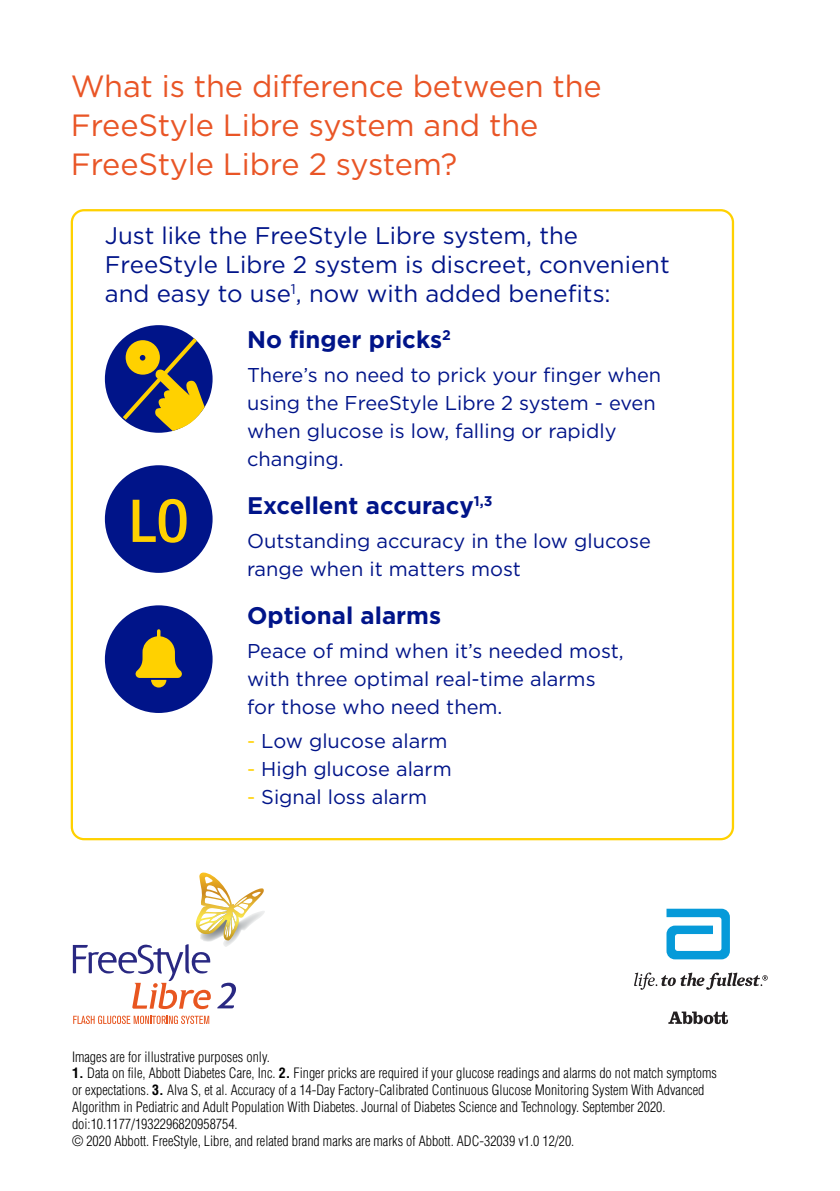
<style>
.page{position:relative;width:840px;height:1191px;background:#fff}
.page>*{position:absolute;margin:0;border:0;box-sizing:border-box;transform-origin:0 0}
.t1{font:30.6px/39.4px "Gotham";letter-spacing:-.005em;color:#e95526}
.t2{font:24px/28.8px "Gotham";color:#001489}
.t3{font:700 24px "Gotham";color:#001489}
.t4{font:20px/28px "Gotham";color:#001489}
.t5{font:300 condensed 14px/16.8px "Helvetica LT Std";color:#000}
.s1{color:#ffd100}
.s2{font-weight:700}
</style>
<div class="page">
<div style="left:105px;top:325px;width:107px;height:108px;background:#001489;border-radius:50%"></div>
<svg style="left:119px;top:334px;width:85px;height:97px"></svg>
<div style="left:105px;top:465px;width:107px;height:108px;background:#001489;border-radius:50%"></div>
<svg style="left:133px;top:499px;width:53px;height:44px"></svg>
<div style="left:105px;top:605px;width:107px;height:108px;background:#001489;border-radius:50%"></div>
<svg style="left:135px;top:629px;width:47px;height:58px"></svg>
<svg style="left:666px;top:908px;width:63px;height:51px"></svg>
<svg style="left:668px;top:1011px;width:59px;height:13px"></svg>
<svg style="left:634px;top:972px;width:133px;height:17px"></svg>
<svg style="left:73px;top:872px;width:192px;height:137px"></svg>
<svg style="left:73px;top:1015px;width:136px;height:9px"></svg>
<p class="t1" style="left:71px;top:65px;width:532px">What is the difference between the<br>FreeStyle Libre system and the<br>FreeStyle Libre 2 system?</p>
<p class="t2" style="left:105px;top:220px;width:566px">Just like the FreeStyle Libre system, the<br>FreeStyle Libre 2 system is discreet, convenient and easy to use<sup>1</sup>, now with added benefits:</p>
<p class="t3" style="left:247px;top:324px;width:205px">No finger pricks<sup>2</sup></p>
<p class="t4" style="left:247px;top:361px;width:415px">There’s no need to prick your finger when using the FreeStyle Libre 2 system - even when glucose is low, falling or rapidly changing.</p>
<p class="t3" style="left:247px;top:490px;width:247px">Excellent accuracy<sup>1,3</sup></p>
<p class="t4" style="left:247px;top:527px;width:405px">Outstanding accuracy in the low glucose range when it matters most</p>
<p class="t3" style="left:247px;top:600px;width:195px">Optional alarms</p>
<p class="t4" style="left:247px;top:637px;width:378px">Peace of mind when it’s needed most, with three optimal real-time alarms for those who need them.</p>
<p class="t4" style="left:247px;top:727px;width:202px"><span class="s1">-</span> Low glucose alarm</p>
<p class="t4" style="left:247px;top:755px;width:206px"><span class="s1">-</span> High glucose alarm</p>
<p class="t4" style="left:247px;top:783px;width:182px"><span class="s1">-</span> Signal loss alarm</p>
<p class="t5" style="left:72px;top:1048px;width:199px">Images are for illustrative purposes only.</p>
<p class="t5" style="left:72px;top:1065px;width:646px"><span class="s2">1.</span> Data on file, Abbott Diabetes Care, Inc. <span class="s2">2.</span> Finger pricks are required if your glucose readings and alarms do not match symptoms or expectations. <span class="s2">3.</span> Alva S, et al. Accuracy of a 14-Day Factory-Calibrated Continuous Glucose Monitoring System With Advanced Algorithm in Pediatric and Adult Population With Diabetes. Journal of Diabetes Science and Technology. September 2020. doi:10.1177/1932296820958754.</p>
<p class="t5" style="left:72px;top:1132px;width:503px">© 2020 Abbott. FreeStyle, Libre, and related brand marks are marks of Abbott. ADC-32039 v1.0 12/20.</p>
</div>
